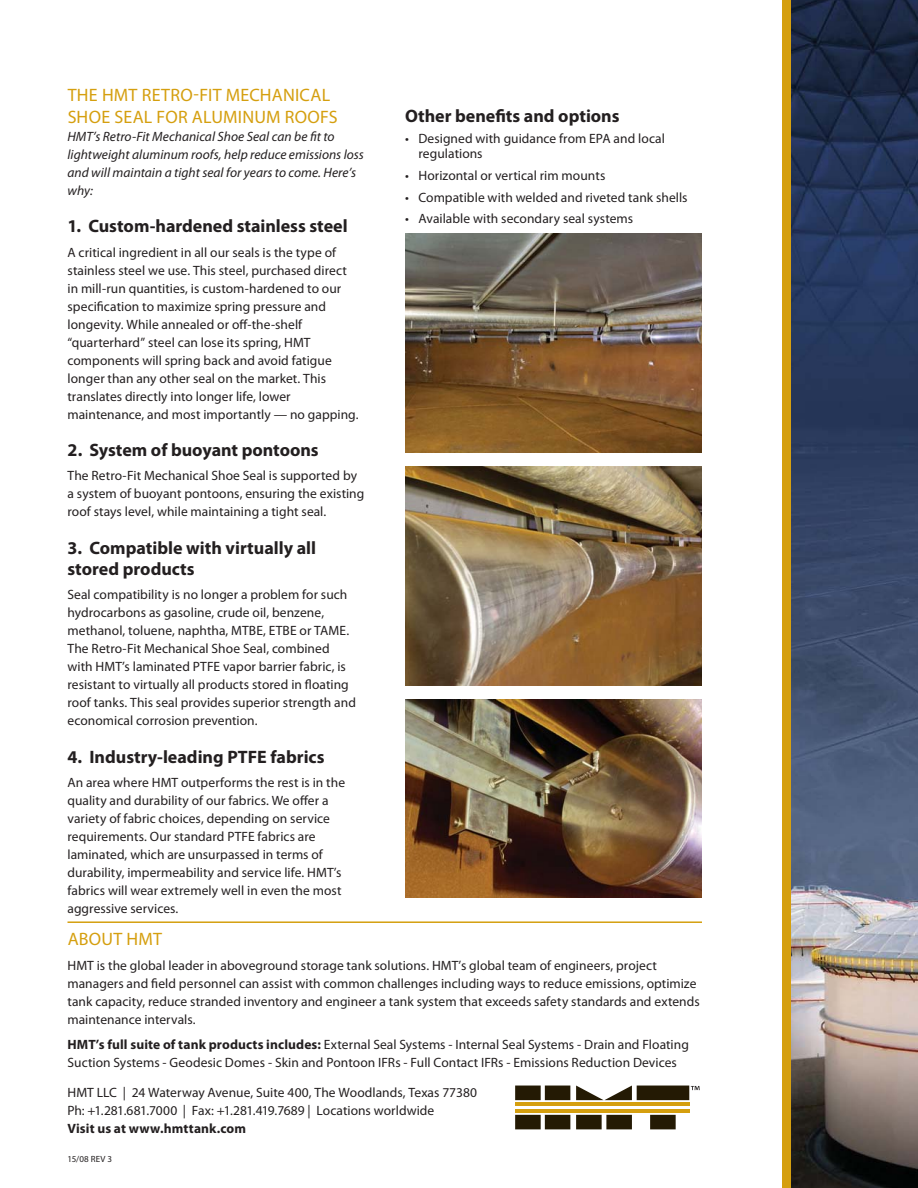
<style>
.page{position:relative;width:918px;height:1188px;background:#fff}
.page>*{position:absolute;margin:0;border:0;box-sizing:border-box;transform-origin:0 0}
.t1{font:700 18px/21px "Myriad Pro";color:#231f20}
.t2{font:18px/21.6px "Myriad Pro";letter-spacing:.01em;color:#d59f0f}
.t3{font:13.5px/18px "Myriad Pro";color:#231f20}
.t4{font:italic 13.5px/18px "Myriad Pro";color:#231f20}
.t5{font:700 13.5px "Myriad Pro";letter-spacing:.005em;color:#231f20}
.t6{font:9px "Myriad Pro";letter-spacing:.025em;color:#231f20}
.s1{font-weight:700}
</style>
<div class="page">
<svg style="left:515px;top:1086px;width:185px;height:43px"></svg>
<hr style="left:68px;top:921px;width:634px;height:2px;background:#d59f0f">
<img style="left:405px;top:466px;width:297px;height:219px">
<img style="left:405px;top:700px;width:297px;height:198px">
<img style="left:405px;top:233px;width:297px;height:219px">
<img style="left:791px;top:0;width:127px;height:1188px">
<div style="left:782px;top:0;width:9px;height:1188px;background:#d59f0f"></div>
<h1 class="t2" style="left:68px;top:85px;width:272px">THE HMT RETRO-FIT MECHANICAL<br>SHOE SEAL FOR ALUMINUM ROOFS</h1>
<p class="t4" style="left:68px;top:128px;width:298px">HMT’s Retro-Fit Mechanical Shoe Seal can be fit to lightweight aluminum roofs, help reduce emissions loss and will maintain a tight seal for years to come. Here’s why:</p>
<h1 class="t1" style="left:68px;top:216px;width:282px">1. Custom-hardened stainless steel</h1>
<p class="t3" style="left:68px;top:244px;width:293px">A critical ingredient in all our seals is the type of stainless steel we use. This steel, purchased direct in mill-run quantities, is custom-hardened to our specification to maximize spring pressure and longevity. While annealed or off-the-shelf “quarterhard” steel can lose its spring, HMT components will spring back and avoid fatigue longer than any other seal on the market. This translates directly into longer life, lower maintenance, and most importantly — no gapping.</p>
<h1 class="t1" style="left:68px;top:440px;width:253px">2. System of buoyant pontoons</h1>
<p class="t3" style="left:68px;top:468px;width:298px">The Retro-Fit Mechanical Shoe Seal is supported by a system of buoyant pontoons, ensuring the existing roof stays level, while maintaining a tight seal.</p>
<h1 class="t1" style="left:68px;top:538px;width:250px">3. Compatible with virtually all stored products</h1>
<p class="t3" style="left:68px;top:587px;width:290px">Seal compatibility is no longer a problem for such hydrocarbons as gasoline, crude oil, benzene, methanol, toluene, naphtha, MTBE, ETBE or TAME.<br>The Retro-Fit Mechanical Shoe Seal, combined with HMT’s laminated PTFE vapor barrier fabric, is resistant to virtually all products stored in floating roof tanks. This seal provides superior strength and economical corrosion prevention.</p>
<h1 class="t1" style="left:68px;top:747px;width:259px">4. Industry-leading PTFE fabrics</h1>
<p class="t3" style="left:68px;top:775px;width:279px">An area where HMT outperforms the rest is in the quality and durability of our fabrics. We offer a variety of fabric choices, depending on service requirements. Our standard PTFE fabrics are laminated, which are unsurpassed in terms of durability, impermeability and service life. HMT’s fabrics will wear extremely well in even the most aggressive services.</p>
<h1 class="t1" style="left:405px;top:106px;width:216px">Other benefits and options</h1>
<p class="t3" style="left:418px;top:132px;width:248px;line-height:15px">Designed with guidance from EPA and local regulations</p>
<p class="t3" style="left:418px;top:165px;width:271px;line-height:21.8px">Horizontal or vertical rim mounts<br>Compatible with welded and riveted tank shells<br>Available with secondary seal systems</p>
<h1 class="t2" style="left:68px;top:930px;width:96px">ABOUT HMT</h1>
<p class="t3" style="left:67px;top:958px;width:634px">HMT is the global leader in aboveground storage tank solutions. HMT’s global team of engineers, project managers and field personnel can assist with common challenges including ways to reduce emissions, optimize tank capacity, reduce stranded inventory and engineer a tank system that exceeds safety standards and extends maintenance intervals.</p>
<p class="t3" style="left:67px;top:1036px;width:623px"><span class="s1">HMT’s full suite of tank products includes:</span> External Seal Systems - Internal Seal Systems - Drain and Floating<br>Suction Systems - Geodesic Domes - Skin and Pontoon IFRs - Full Contact IFRs - Emissions Reduction Devices</p>
<p class="t3" style="left:68px;top:1085px;width:411px">HMT LLC | 24 Waterway Avenue, Suite 400, The Woodlands, Texas 77380<br>Ph: +1.281.681.7000 | Fax: +1.281.419.7689 | Locations worldwide</p>
<p class="t5" style="left:68px;top:1124px;width:180px">Visit us at www.hmttank.com</p>
<p class="t6" style="left:68px;top:1156px;width:46px">15/08 REV 3</p>
</div>
